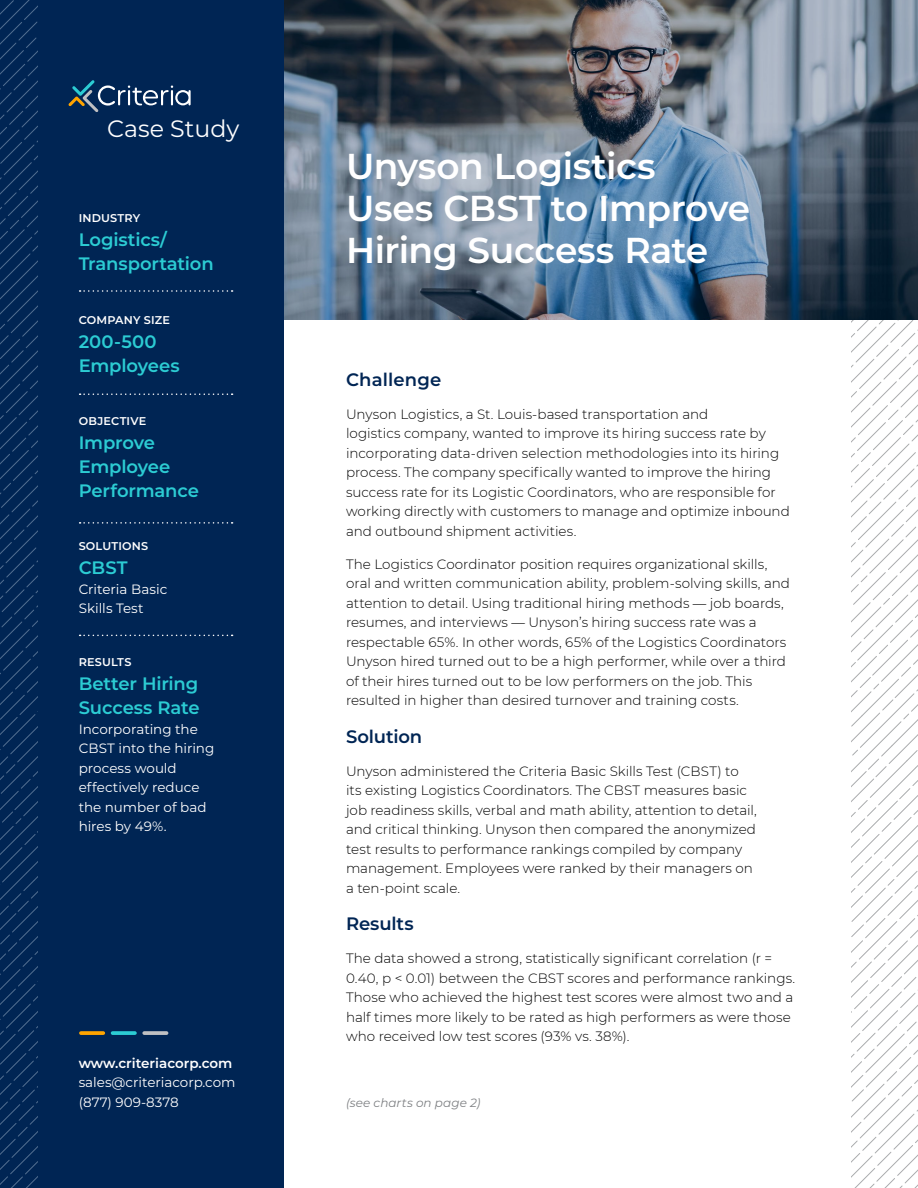
<style>
.page{position:relative;width:918px;height:1188px;background:#fff}
.page>*{position:absolute;margin:0;border:0;box-sizing:border-box;transform-origin:0 0}
.t1{font:600 36px/42px "Montserrat";letter-spacing:-.01em;color:#fff}
.t2{font:23.7px "Montserrat";color:#fff}
.t3{font:600 18px/24px "Montserrat";letter-spacing:-.01em;color:#2cccd3}
.t4{font:600 18px "Montserrat";color:#002554}
.t5{font:300 13.5px/19.5px "Montserrat";color:#000}
.t6{font:13.5px/19.5px "Montserrat";color:#fff}
.t7{font:600 13.5px "Montserrat";letter-spacing:-.005em;color:#fff}
.t8{font:italic 12px "Montserrat";letter-spacing:.005em;color:#7e8083}
.t9{font:600 11.25px "Montserrat";letter-spacing:.015em;color:#fff}
</style>
<div class="page">
<div style="left:0;top:0;width:284px;height:1188px;background:#002554"></div>
<svg style="left:0;top:0;width:38px;height:1188px"></svg>
<svg style="left:69px;top:80px;width:122px;height:32px"></svg>
<svg style="left:81px;top:1031px;width:22px;height:4px"></svg>
<svg style="left:113px;top:1031px;width:22px;height:4px"></svg>
<svg style="left:144px;top:1031px;width:23px;height:4px"></svg>
<svg style="left:851px;top:320px;width:67px;height:868px"></svg>
<img style="left:284px;top:0;width:634px;height:320px">
<svg style="left:80px;top:290px;width:153px;height:2px"></svg>
<svg style="left:80px;top:393px;width:153px;height:2px"></svg>
<svg style="left:80px;top:522px;width:153px;height:2px"></svg>
<svg style="left:80px;top:635px;width:153px;height:1px"></svg>
<h2 class="t2" style="left:107px;top:112px;width:134px">Case Study</h2>
<p class="t9" style="left:79px;top:210px;width:63px">INDUSTRY</p>
<h3 class="t3" style="left:79px;top:227px;width:137px">Logistics/<br>Transportation</h3>
<p class="t9" style="left:79px;top:312px;width:93px">COMPANY SIZE</p>
<h3 class="t3" style="left:79px;top:328px;width:102px">200-500<br>Employees</h3>
<p class="t9" style="left:79px;top:413px;width:69px">OBJECTIVE</p>
<h3 class="t3" style="left:79px;top:430px;width:122px">Improve<br>Employee<br>Performance</h3>
<p class="t9" style="left:79px;top:538px;width:71px">SOLUTIONS</p>
<h3 class="t3" style="left:79px;top:555px;width:51px">CBST</h3>
<p class="t6" style="left:79px;top:579px;width:90px">Criteria Basic<br>Skills Test</p>
<p class="t9" style="left:79px;top:654px;width:54px">RESULTS</p>
<h3 class="t3" style="left:79px;top:671px;width:122px">Better Hiring<br>Success Rate</h3>
<p class="t6" style="left:79px;top:719px;width:137px">Incorporating the<br>CBST into the hiring process would effectively reduce the number of bad hires by 49%.</p>
<p class="t7" style="left:79px;top:1054px;width:155px">www.criteriacorp.com</p>
<p class="t6" style="left:79px;top:1072px;width:158px">sales@criteriacorp.com (877) 909-8378</p>
<h1 class="t1" style="left:346px;top:143px;width:406px">Unyson Logistics<br>Uses CBST to Improve<br>Hiring Success Rate</h1>
<h3 class="t4" style="left:346px;top:367px;width:97px">Challenge</h3>
<p class="t5" style="left:346px;top:404px;width:445px">Unyson Logistics, a St. Louis-based transportation and<br>logistics company, wanted to improve its hiring success rate by incorporating data-driven selection methodologies into its hiring process. The company specifically wanted to improve the hiring success rate for its Logistic Coordinators, who are responsible for working directly with customers to manage and optimize inbound and outbound shipment activities.</p>
<p class="t5" style="left:346px;top:554px;width:445px">The Logistics Coordinator position requires organizational skills, oral and written communication ability, problem-solving skills, and attention to detail. Using traditional hiring methods — job boards, resumes, and interviews — Unyson’s hiring success rate was a respectable 65%. In other words, 65% of the Logistics Coordinators Unyson hired turned out to be a high performer, while over a third of their hires turned out to be low performers on the job. This resulted in higher than desired turnover and training costs.</p>
<h3 class="t4" style="left:346px;top:724px;width:78px">Solution</h3>
<p class="t5" style="left:346px;top:761px;width:412px">Unyson administered the Criteria Basic Skills Test (CBST) to its existing Logistics Coordinators. The CBST measures basic job readiness skills, verbal and math ability, attention to detail, and critical thinking. Unyson then compared the anonymized test results to performance rankings compiled by company management. Employees were ranked by their managers on a ten-point scale.</p>
<h3 class="t4" style="left:346px;top:911px;width:69px">Results</h3>
<p class="t5" style="left:346px;top:948px;width:451px">The data showed a strong, statistically significant correlation (r = 0.40, p &lt; 0.01) between the CBST scores and performance rankings.<br>Those who achieved the highest test scores were almost two and a half times more likely to be rated as high performers as were those who received low test scores (93% vs. 38%).</p>
<p class="t8" style="left:346px;top:1095px;width:136px">(see charts on page 2)</p>
</div>
